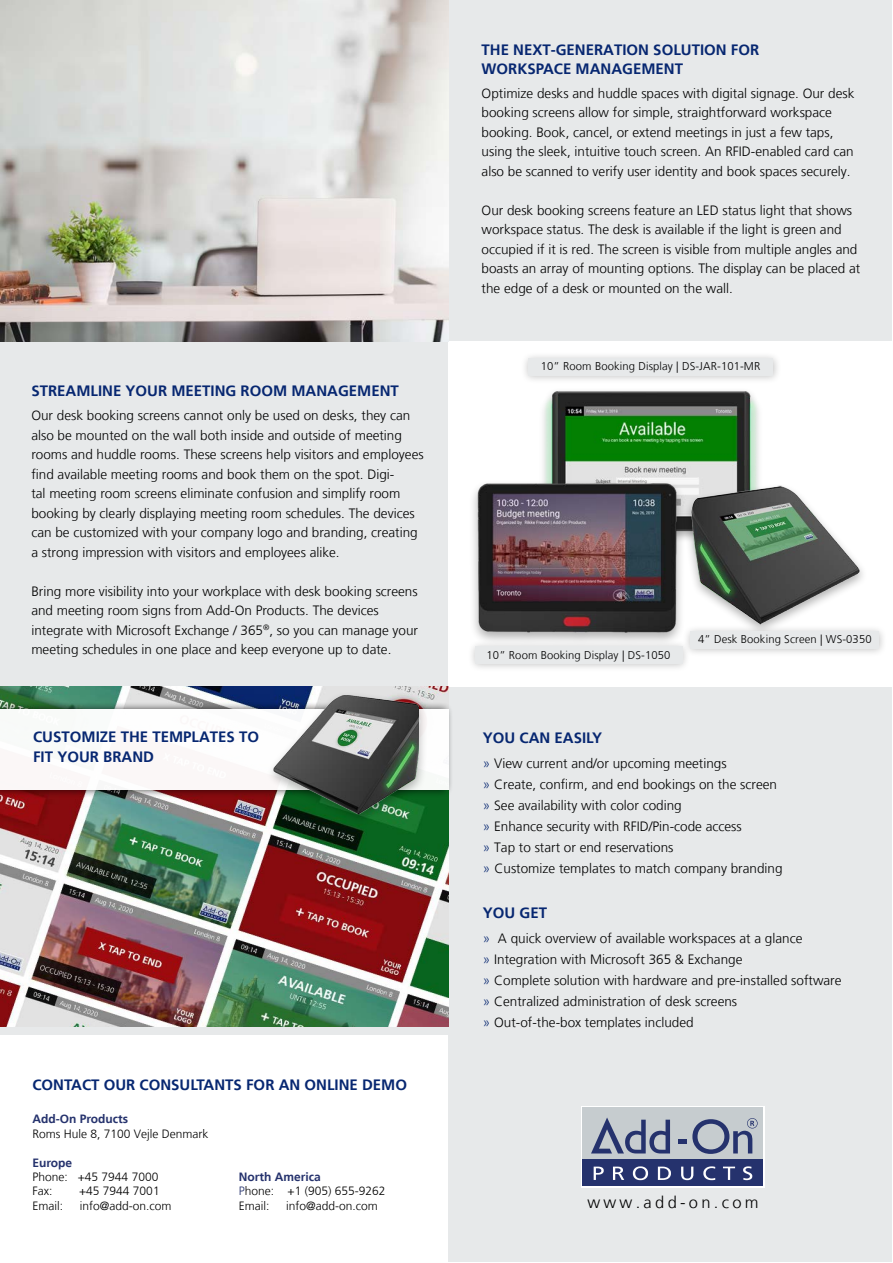
<style>
.page{position:relative;width:893px;height:1263px;background:#fff}
.page>*{position:absolute;margin:0;border:0;box-sizing:border-box;transform-origin:0 0}
.t1{font:300 16.5px "Frutiger LT";letter-spacing:.2em;color:#000}
.t2{font:700 15px/19.5px "Frutiger LT";color:#072771}
.t3{font:300 13.5px/19.5px "Frutiger LT";color:#000}
.t4{font:300 12px/14.4px "Frutiger LT";color:#000}
.t5{font:700 12px "Frutiger LT";color:#25326d}
.t6{font:300 11.25px "Frutiger LT";letter-spacing:.01em;color:#000}
.s1{font-weight:700;color:#25326d}
.s2{color:#25326d}
.s3{color:#072771}
</style>
<div class="page">
<div style="left:449px;top:0;width:443px;height:1261px;background:#e7e9ea"></div>
<div style="left:0;top:325px;width:454px;height:378px;background:#e7e9ea"></div>
<div style="left:581px;top:1106px;width:184px;height:81px;background:linear-gradient(to bottom,#fff,#fff)"></div>
<div style="left:583px;top:1107px;width:180px;height:78px;background:#c6cccf"></div>
<div style="left:583px;top:1159px;width:180px;height:26px;background:#25326d"></div>
<svg style="left:591px;top:1117px;width:79px;height:36px"></svg>
<svg style="left:678px;top:1139px;width:8px;height:4px"></svg>
<svg style="left:594px;top:1166px;width:10px;height:14px"></svg>
<svg style="left:613px;top:1166px;width:11px;height:14px"></svg>
<svg style="left:633px;top:1166px;width:15px;height:14px"></svg>
<svg style="left:658px;top:1166px;width:13px;height:14px"></svg>
<svg style="left:681px;top:1166px;width:12px;height:14px"></svg>
<svg style="left:703px;top:1166px;width:12px;height:14px"></svg>
<svg style="left:723px;top:1166px;width:12px;height:14px"></svg>
<svg style="left:743px;top:1166px;width:9px;height:14px"></svg>
<svg style="left:692px;top:1118px;width:66px;height:36px"></svg>
<div style="left:449px;top:341px;width:444px;height:346px;background:#fff"></div>
<img style="left:0;top:0;width:449px;height:341px">
<img style="left:543px;top:390px;width:216px;height:90px">
<img style="left:473px;top:466px;width:232px;height:173px">
<div style="left:682px;top:482px;width:186px;height:154px;background:#000;opacity:.31"></div>
<img style="left:691px;top:480px;width:177px;height:144px">
<div style="left:0;top:687px;width:449px;height:348px;background:#e7e9ea"></div>
<img style="left:0;top:687px;width:449px;height:339px">
<div style="left:0;top:701px;width:453px;height:97px;background:#000;opacity:.75"></div>
<div style="left:0;top:709px;width:449px;height:80px;background:#fff"></div>
<div style="left:682px;top:624px;width:205px;height:33px;background:#000;opacity:.25"></div>
<div style="left:690px;top:631px;width:189px;height:17px;background:#e7e9ea"></div>
<div style="left:467px;top:639px;width:223px;height:33px;background:#000;opacity:.25"></div>
<div style="left:475px;top:646px;width:207px;height:17px;background:#e7e9ea"></div>
<div style="left:520px;top:351px;width:261px;height:34px;background:#000;opacity:.25"></div>
<div style="left:528px;top:358px;width:245px;height:17px;background:#e7e9ea"></div>
<div style="left:265px;top:691px;width:162px;height:135px;background:#000;opacity:.28"></div>
<img style="left:268px;top:696px;width:150px;height:121px">
<p class="t2" style="left:31px;top:381px;width:369px">STREAMLINE YOUR MEETING ROOM MANAGEMENT</p>
<p class="t3" style="left:31px;top:406px;width:394px">Our desk booking screens cannot only be used on desks, they can also be mounted on the wall both inside and outside of meeting rooms and huddle rooms. These screens help visitors and employees find available meeting rooms and book them on the spot. Digi-<br>tal meeting room screens eliminate confusion and simplify room booking by clearly displaying meeting room schedules. The devices can be customized with your company logo and branding, creating a strong impression with visitors and employees alike.</p>
<p class="t3" style="left:31px;top:581px;width:388px">Bring more visibility into your workplace with desk booking screens and meeting room signs from Add-On Products. The devices integrate with Microsoft Exchange / 365<sup>®</sup>, so you can manage your meeting schedules in one place and keep everyone up to date.</p>
<p class="t2" style="left:33px;top:727px;width:227px">CUSTOMIZE THE TEMPLATES TO<br>FIT YOUR BRAND</p>
<p class="t2" style="left:32px;top:1075px;width:376px">CONTACT OUR CONSULTANTS FOR AN ONLINE DEMO</p>
<p class="t5" style="left:32px;top:1112px;width:97px">Add-On Products</p>
<p class="t4" style="left:32px;top:1126px;width:178px">Roms Hule 8, 7100 Vejle Denmark</p>
<p class="t5" style="left:32px;top:1155px;width:41px">Europe</p>
<p class="t4" style="left:32px;top:1170px;width:127px">Phone: +45 7944 7000<br>Fax:</p>
<p class="t4" style="left:79px;top:1184px;width:82px">+45 7944 7001</p>
<p class="t4" style="left:32px;top:1198px;width:32px">Email:</p>
<p class="t4" style="left:80px;top:1198px;width:93px">info@add-on.com</p>
<p class="t4" style="left:239px;top:1169px;width:148px"><span class="s1">North America<br></span><span class="s2">P</span>hone: +1 (905) 655-9262<br>Email:</p>
<p class="t4" style="left:286px;top:1198px;width:93px">info@add-on.com</p>
<p class="t2" style="left:482px;top:40px;width:279px">THE NEXT-GENERATION SOLUTION FOR<br>WORKSPACE MANAGEMENT</p>
<p class="t3" style="left:482px;top:84px;width:374px">Optimize desks and huddle spaces with digital signage. Our desk booking screens allow for simple, straightforward workspace booking. Book, cancel, or extend meetings in just a few taps, using the sleek, intuitive touch screen. An RFID-enabled card can also be scanned to verify user identity and book spaces securely.</p>
<p class="t3" style="left:482px;top:201px;width:380px">Our desk booking screens feature an LED status light that shows workspace status. The desk is available if the light is green and occupied if it is red. The screen is visible from multiple angles and boasts an array of mounting options. The display can be placed at the edge of a desk or mounted on the wall.</p>
<p class="t6" style="left:541px;top:360px;width:221px">10” Room Booking Display | DS-JAR-101-MR</p>
<p class="t6" style="left:487px;top:649px;width:185px">10” Room Booking Display | DS-1050</p>
<p class="t6" style="left:698px;top:632px;width:175px">4” Desk Booking Screen | WS-0350</p>
<p class="t2" style="left:483px;top:728px;width:121px">YOU CAN EASILY</p>
<p class="t3" style="left:483px;top:753px;width:301px;line-height:21px"><span class="s3">»</span> View current and/or upcoming meetings<br><span class="s3">»</span> Create, confirm, and end bookings on the screen <span class="s3">»</span> See availability with color coding<br><span class="s3">»</span> Enhance security with RFID/Pin-code access<br><span class="s3">»</span> Tap to start or end reservations<br><span class="s3">»</span> Customize templates to match company branding</p>
<p class="t2" style="left:483px;top:903px;width:66px">YOU GET</p>
<p class="t3" style="left:483px;top:928px;width:360px;line-height:21px"><span class="s3">»</span> A quick overview of available workspaces at a glance<br><span class="s3">»</span> Integration with Microsoft 365 &amp; Exchange<br><span class="s3">»</span> Complete solution with hardware and pre-installed software <span class="s3">»</span> Centralized administration of desk screens<br><span class="s3">»</span> Out-of-the-box templates included</p>
<p class="t1" style="left:587px;top:1193px;width:173px">www.add-on.com</p>
</div>
